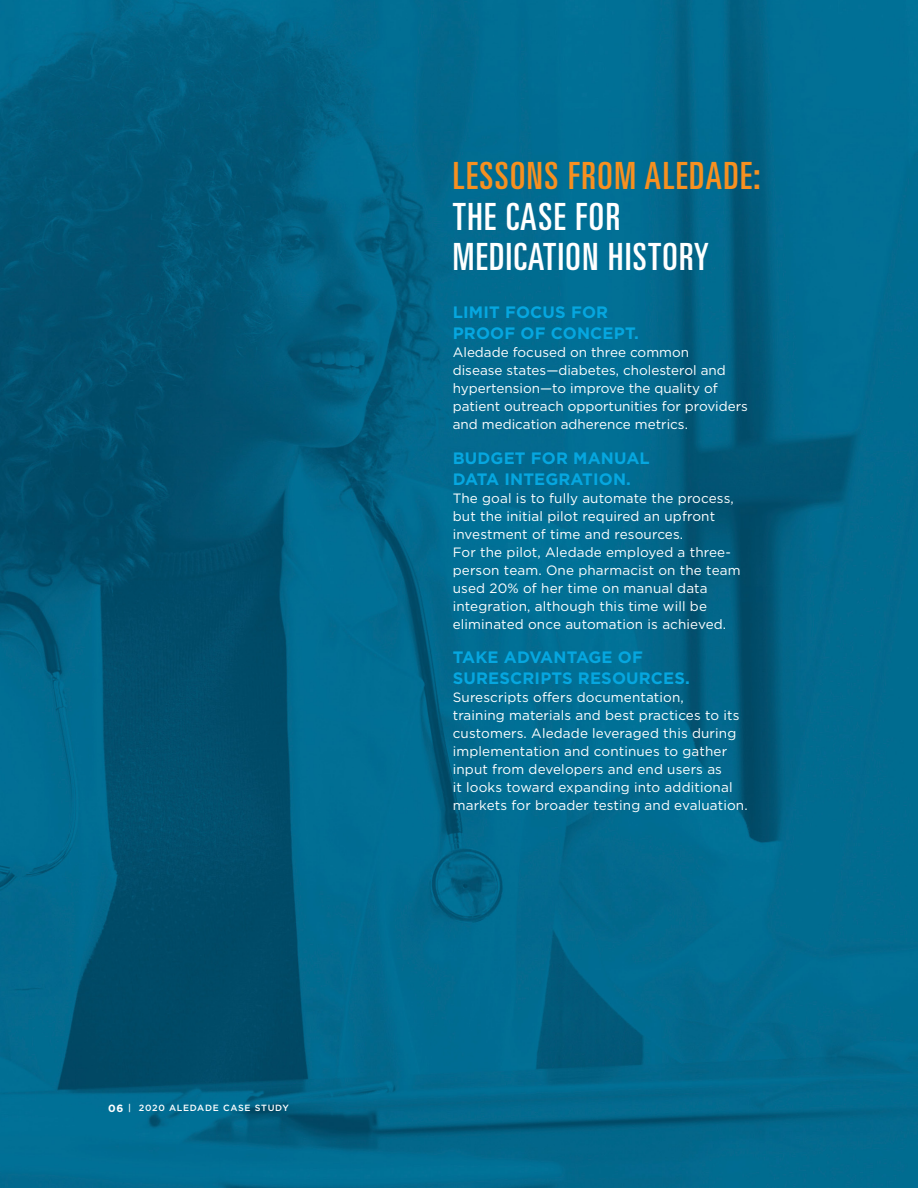
<style>
.page{position:relative;width:918px;height:1188px;background:#fff}
.page>*{position:absolute;margin:0;border:0;box-sizing:border-box;transform-origin:0 0}
.t1{font:ultra-condensed 37.5px/40.5px "Univers LT Std";letter-spacing:.04em;color:#fff}
.t2{font:ultra-condensed 37.5px "Univers LT Std";letter-spacing:.04em;color:#f79020}
.t3{font:700 16.5px/21px "Gotham";letter-spacing:.01em;color:#06a7e0}
.t4{font:13.5px/18px "Gotham";letter-spacing:.01em;color:#fff}
.t5{font:500 9px "Gotham";letter-spacing:.08em;color:#fff}
.s1{font-weight:700;font-size:10.5px}
</style>
<div class="page">
<img style="left:0;top:0;width:918px;height:1188px">
<p class="t5" style="left:108px;top:1102px;width:182px"><span class="s1">06</span> | 2020 ALEDADE CASE STUDY</p>
<h1 class="t2" style="left:453px;top:154px;width:309px">LESSONS FROM ALEDADE:</h1>
<h1 class="t1" style="left:453px;top:196px;width:258px">THE CASE FOR<br>MEDICATION HISTORY</h1>
<p class="t3" style="left:453px;top:302px;width:188px">LIMIT FOCUS FOR<br>PROOF OF CONCEPT.</p>
<p class="t4" style="left:453px;top:343px;width:297px">Aledade focused on three common<br>disease states—diabetes, cholesterol and hypertension—to improve the quality of patient outreach opportunities for providers and medication adherence metrics.</p>
<p class="t3" style="left:453px;top:447px;width:198px">BUDGET FOR MANUAL<br>DATA INTEGRATION.</p>
<p class="t4" style="left:453px;top:489px;width:289px">The goal is to fully automate the process, but the initial pilot required an upfront investment of time and resources.<br>For the pilot, Aledade employed a three&shy;person team. One pharmacist on the team used 20% of her time on manual data integration, although this time will be eliminated once automation is achieved.</p>
<p class="t3" style="left:453px;top:647px;width:239px">TAKE ADVANTAGE OF<br>SURESCRIPTS RESOURCES.</p>
<p class="t4" style="left:453px;top:688px;width:296px">Surescripts offers documentation,<br>training materials and best practices to its customers. Aledade leveraged this during implementation and continues to gather input from developers and end users as<br>it looks toward expanding into additional markets for broader testing and evaluation.</p>
</div>
